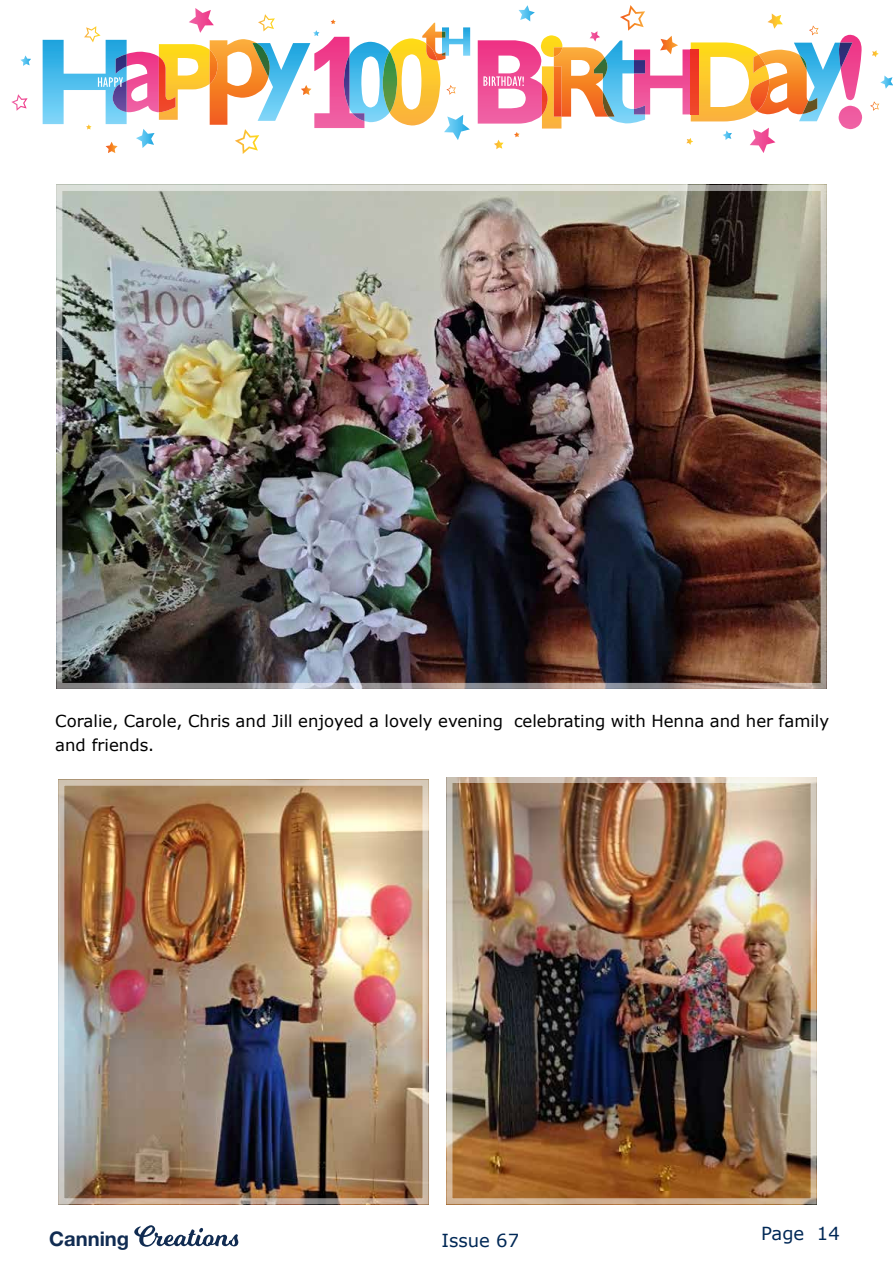
<style>
.page{position:relative;width:893px;height:1263px;background:#fff}
.page>*{position:absolute;margin:0;border:0;box-sizing:border-box;transform-origin:0 0}
.t1{font:700 20.25px "Helvetica Neue LT Std";color:#112c52}
.t2{font:18px "Verdana";color:#002856}
.t3{font:16.5px/24px "Verdana";color:#000}
</style>
<div class="page">
<svg style="left:134px;top:1225px;width:104px;height:22px"></svg>
<svg style="left:20px;top:55px;width:11px;height:11px"></svg>
<svg style="left:880px;top:75px;width:13px;height:14px"></svg>
<svg style="left:872px;top:50px;width:7px;height:7px"></svg>
<svg style="left:11px;top:94px;width:17px;height:17px"></svg>
<svg style="left:870px;top:101px;width:9px;height:10px"></svg>
<svg style="left:478px;top:5px;width:384px;height:148px"></svg>
<svg style="left:43px;top:8px;width:427px;height:146px"></svg>
<img style="left:65px;top:787px;width:356px;height:410px">
<img style="left:63px;top:192px;width:757px;height:490px">
<div style="left:56px;top:185px;width:771px;height:504px;border:6px solid #fff"></div>
<img style="left:453px;top:784px;width:357px;height:413px">
<div style="left:446px;top:777px;width:371px;height:427px;border:6px solid #fff"></div>
<p class="t3" style="left:55px;top:709px;width:775px">Coralie, Carole, Chris and Jill enjoyed a lovely evening celebrating with Henna and her family and friends.</p>
<p class="t1" style="left:49px;top:1226px;width:82px">Canning</p>
<p class="t2" style="left:441px;top:1228px;width:79px">Issue 67</p>
<p class="t2" style="left:761px;top:1221px;width:80px">Page 14</p>
</div>
